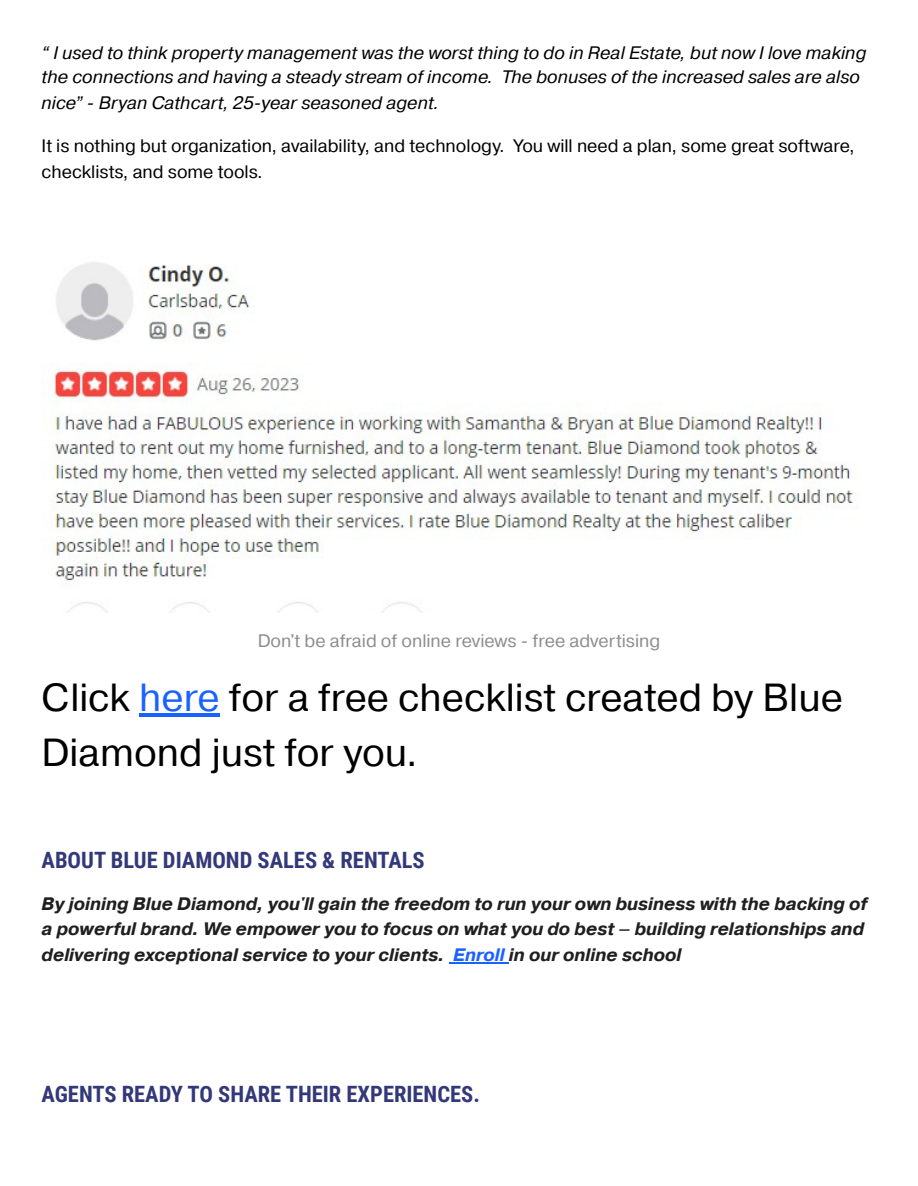
<style>
.page{position:relative;width:918px;height:1186px;background:#fff}
.page>*{position:absolute;margin:0;border:0;box-sizing:border-box;transform-origin:0 0}
.t1{font:39px/55.2px "Pragmatica";color:#000}
.t2{font:700 22.5px "Roboto Condensed";color:#333879}
.t3{font:italic 700 18px/25.3px "Pragmatica";color:#1f1f1f}
.t4{font:italic 18px/25.3px "Pragmatica";color:#000}
.t5{font:18px/25.8px "Pragmatica";color:#000}
.t6{font:18px "Pragmatica";color:#8d8d8d}
.s1{color:#1a62ff}
</style>
<div class="page">
<img style="left:52px;top:262px;width:801px;height:350px">
<hr style="left:139px;top:713px;width:81px;height:4px;background:#1a62ff">
<hr style="left:449px;top:962px;width:60px;height:1px;background:#1a62ff">
<p class="t4" style="left:42px;top:40px;width:826px">“ I used to think property management was the worst thing to do in Real Estate, but now I love making the connections and having a steady stream of income. The bonuses of the increased sales are also nice” - Bryan Cathcart, 25-year seasoned agent.</p>
<p class="t5" style="left:42px;top:133px;width:815px">It is nothing but organization, availability, and technology. You will need a plan, some great software, checklists, and some tools.</p>
<p class="t6" style="left:258px;top:629px;width:404px">Don't be afraid of online reviews - free advertising</p>
<p class="t1" style="left:42px;top:672px;width:803px">Click <span class="s1">here</span> for a free checklist created by Blue<br>Diamond just for you.</p>
<h2 class="t2" style="left:42px;top:847px;width:385px">ABOUT BLUE DIAMOND SALES &amp; RENTALS</h2>
<p class="t3" style="left:42px;top:892px;width:827px">By joining Blue Diamond, you'll gain the freedom to run your own business with the backing of a powerful brand. We empower you to focus on what you do best – building relationships and delivering exceptional service to your clients. <span class="s1">Enroll</span> in our online school</p>
<h2 class="t2" style="left:42px;top:1081px;width:440px">AGENTS READY TO SHARE THEIR EXPERIENCES.</h2>
</div>
